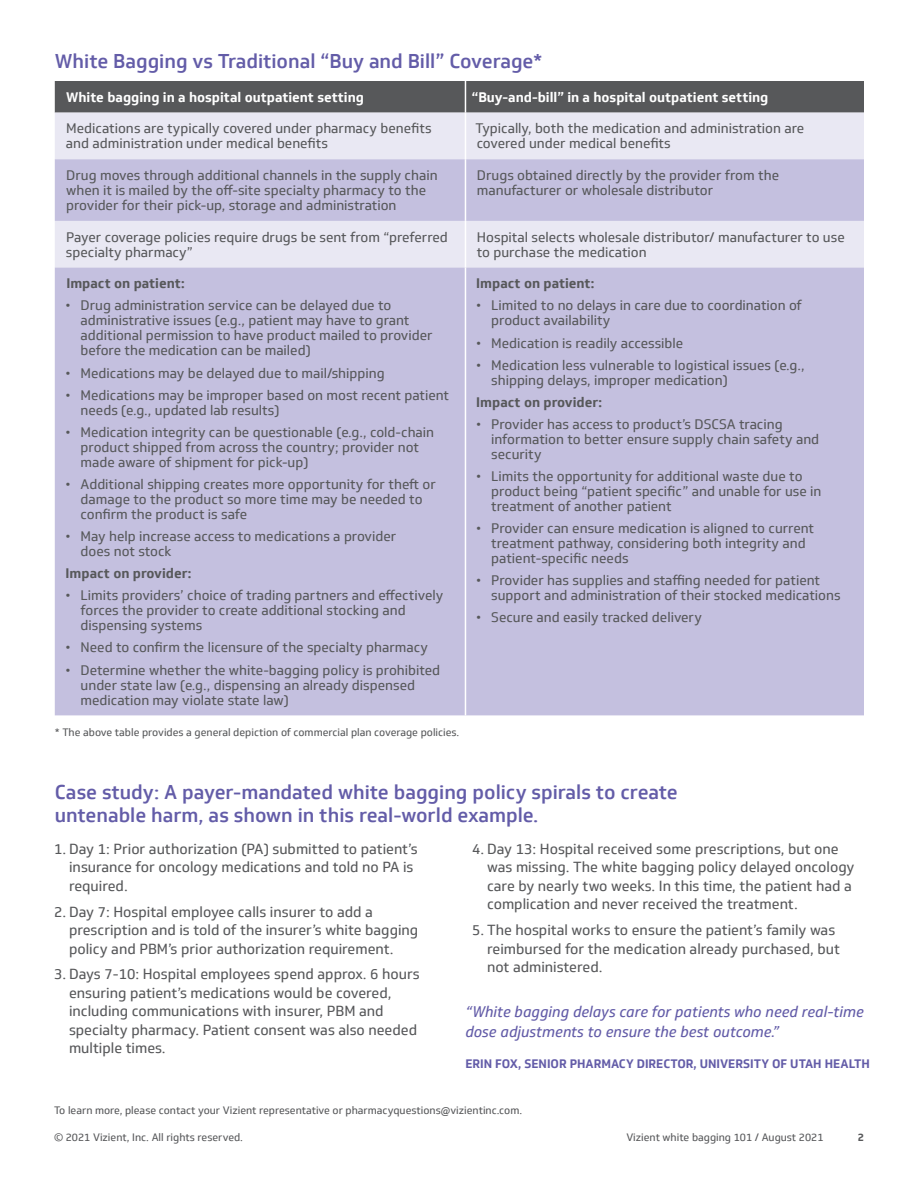
<style>
.page{position:relative;width:918px;height:1188px;background:#fff}
.page>*{position:absolute;margin:0;border:0;box-sizing:border-box;transform-origin:0 0}
.Body_subhead_15pt{font:500 19.5px/22.5px "Soleto";color:#635ca8}
.Body_Headline_15pt{font:500 19.5px "Soleto";color:#635ca8}
.Body_9_5pt{font:italic 15px/19.5px "Soleto";color:#635ca8}
.t1{font:14.25px/18.6px "Soleto";color:#57585a}
.Body_9_5pt-2{font:13.5px/15px "Soleto";color:#57585a}
.Body_Subhead_9_5pt{font:700 13.5px "Soleto";color:#fff}
.Body_Bulleted_List_9{font:700 13.5px "Soleto";color:#57585a}
.Body_9_5pt-3{font:700 13.5px "Soleto";color:#57585a}
.Body_8pt{font:700 12px "Soleto";color:#635ca8}
.Body_9_5pt-4{font:10.5px "Soleto";color:#57585a}
.t2{font:700 10.5px "Soleto";color:#57585a}
</style>
<div class="page">
<div style="left:55px;top:81px;width:809px;height:32px;background:#57585a"></div>
<div style="left:55px;top:113px;width:809px;height:46px;background:#e9e8f3"></div>
<svg style="left:55px;top:159px;width:809px;height:556px;background:#c7c3e0"></svg>
<hr style="left:465px;top:81px;width:1px;height:32px;background:#fff">
<hr style="left:465px;top:113px;width:1px;height:46px;background:#fff">
<hr style="left:465px;top:159px;width:1px;height:62px;background:#fff">
<hr style="left:465px;top:221px;width:1px;height:47px;background:#fff">
<hr style="left:465px;top:268px;width:1px;height:447px;background:#fff">
<p class="Body_Headline_15pt" style="left:55px;top:50px;width:489px">White Bagging vs Traditional “Buy and Bill” Coverage*</p>
<p class="Body_Subhead_9_5pt" style="left:66px;top:89px;width:300px">White bagging in a hospital outpatient setting</p>
<p class="Body_Subhead_9_5pt" style="left:472px;top:89px;width:298px">“Buy-and-bill” in a hospital outpatient setting</p>
<p class="Body_9_5pt-2" style="left:66px;top:121px;width:367px">Medications are typically covered under pharmacy benefits and administration under medical benefits</p>
<p class="Body_9_5pt-2" style="left:475px;top:121px;width:330px">Typically, both the medication and administration are covered under medical benefits</p>
<p class="Body_9_5pt-2" style="left:66px;top:168px;width:373px">Drug moves through additional channels in the supply chain when it is mailed by the off-site specialty pharmacy to the provider for their pick-up, storage and administration</p>
<p class="Body_9_5pt-2" style="left:477px;top:168px;width:304px">Drugs obtained directly by the provider from the manufacturer or wholesale distributor</p>
<p class="Body_9_5pt-2" style="left:66px;top:230px;width:383px">Payer coverage policies require drugs be sent from “preferred specialty pharmacy”</p>
<p class="Body_9_5pt-2" style="left:477px;top:230px;width:369px">Hospital selects wholesale distributor/ manufacturer to use to purchase the medication</p>
<p class="Body_9_5pt-3" style="left:66px;top:275px;width:120px">Impact on patient:</p>
<p class="Body_9_5pt-2" style="left:81px;top:298px;width:354px;text-indent:-15px">• Drug administration service can be delayed due to administrative issues (e.g., patient may have to grant additional permission to have product mailed to provider before the medication can be mailed)</p>
<p class="Body_9_5pt-2" style="left:66px;top:365px;width:321px">• Medications may be delayed due to mail/shipping</p>
<p class="Body_9_5pt-2" style="left:81px;top:388px;width:370px;text-indent:-15px">• Medications may be improper based on most recent patient needs (e.g., updated lab results)</p>
<p class="Body_9_5pt-2" style="left:81px;top:425px;width:355px;text-indent:-15px">• Medication integrity can be questionable (e.g., cold-chain product shipped from across the country; provider not made aware of shipment for pick-up)</p>
<p class="Body_9_5pt-2" style="left:81px;top:477px;width:357px;text-indent:-15px">• Additional shipping creates more opportunity for theft or damage to the product so more time may be needed to confirm the product is safe</p>
<p class="Body_9_5pt-2" style="left:81px;top:529px;width:317px;text-indent:-15px">• May help increase access to medications a provider does not stock</p>
<p class="Body_Bulleted_List_9" style="left:66px;top:565px;width:127px">Impact on provider:</p>
<p class="Body_9_5pt-2" style="left:81px;top:588px;width:364px;text-indent:-15px">• Limits providers’ choice of trading partners and effectively forces the provider to create additional stocking and dispensing systems</p>
<p class="Body_9_5pt-2" style="left:66px;top:640px;width:364px">• Need to confirm the licensure of the specialty pharmacy</p>
<p class="Body_9_5pt-2" style="left:81px;top:662px;width:361px;text-indent:-15px">• Determine whether the white-bagging policy is prohibited under state law (e.g., dispensing an already dispensed medication may violate state law)</p>
<p class="Body_Bulleted_List_9" style="left:476px;top:275px;width:120px">Impact on patient:</p>
<p class="Body_9_5pt-2" style="left:491px;top:298px;width:312px;text-indent:-15px">• Limited to no delays in care due to coordination of product availability</p>
<p class="Body_9_5pt-2" style="left:476px;top:335px;width:209px">• Medication is readily accessible</p>
<p class="Body_9_5pt-2" style="left:491px;top:358px;width:315px;text-indent:-15px">• Medication less vulnerable to logistical issues (e.g., shipping delays, improper medication)</p>
<p class="Body_Bulleted_List_9" style="left:476px;top:394px;width:127px">Impact on provider:</p>
<p class="Body_9_5pt-2" style="left:491px;top:417px;width:329px;text-indent:-15px">• Provider has access to product’s DSCSA tracing information to better ensure supply chain safety and security</p>
<p class="Body_9_5pt-2" style="left:491px;top:469px;width:332px;text-indent:-15px">• Limits the opportunity for additional waste due to product being “patient specific” and unable for use in treatment of another patient</p>
<p class="Body_9_5pt-2" style="left:491px;top:521px;width:324px;text-indent:-15px">• Provider can ensure medication is aligned to current treatment pathway, considering both integrity and patient-specific needs</p>
<p class="Body_9_5pt-2" style="left:491px;top:573px;width:351px;text-indent:-15px">• Provider has supplies and staffing needed for patient support and administration of their stocked medications</p>
<p class="Body_9_5pt-2" style="left:476px;top:610px;width:227px">• Secure and easily tracked delivery</p>
<p class="Body_9_5pt-4" style="left:55px;top:726px;width:406px">* The above table provides a general depiction of commercial plan coverage policies.</p>
<p class="Body_subhead_15pt" style="left:55px;top:781px;width:625px">Case study: A payer-mandated white bagging policy spirals to create untenable harm, as shown in this real-world example.</p>
<p class="t1" style="left:69px;top:840px;width:350px;text-indent:-15px">1. Day 1: Prior authorization (PA) submitted to patient’s insurance for oncology medications and told no PA is required.</p>
<p class="t1" style="left:69px;top:902px;width:351px;text-indent:-15px">2. Day 7: Hospital employee calls insurer to add a prescription and is told of the insurer’s white bagging policy and PBM’s prior authorization requirement.</p>
<p class="t1" style="left:69px;top:965px;width:352px;text-indent:-15px">3. Days 7-10: Hospital employees spend approx. 6 hours ensuring patient’s medications would be covered, including communications with insurer, PBM and specialty pharmacy. Patient consent was also needed multiple times.</p>
<p class="t1" style="left:487px;top:840px;width:369px;text-indent:-15px">4. Day 13: Hospital received some prescriptions, but one was missing. The white bagging policy delayed oncology care by nearly two weeks. In this time, the patient had a complication and never received the treatment.</p>
<p class="t1" style="left:487px;top:921px;width:354px;text-indent:-15px">5. The hospital works to ensure the patient’s family was reimbursed for the medication already purchased, but not administered.</p>
<p class="Body_9_5pt" style="left:465px;top:1002px;width:400px">“White bagging delays care for patients who need real-time dose adjustments to ensure the best outcome.”</p>
<p class="Body_8pt" style="left:465px;top:1056px;width:406px">ERIN FOX, SENIOR PHARMACY DIRECTOR, UNIVERSITY OF UTAH HEALTH</p>
<p class="Body_9_5pt-4" style="left:54px;top:1104px;width:470px">To learn more, please contact your Vizient representative or pharmacyquestions@vizientinc.com.</p>
<p class="Body_9_5pt-4" style="left:54px;top:1131px;width:191px">© 2021 Vizient, Inc. All rights reserved.</p>
<p class="Body_9_5pt-4" style="left:626px;top:1131px;width:199px">Vizient white bagging 101 / August 2021</p>
<p class="t2" style="left:858px;top:1131px;width:8px">2</p>
</div>
